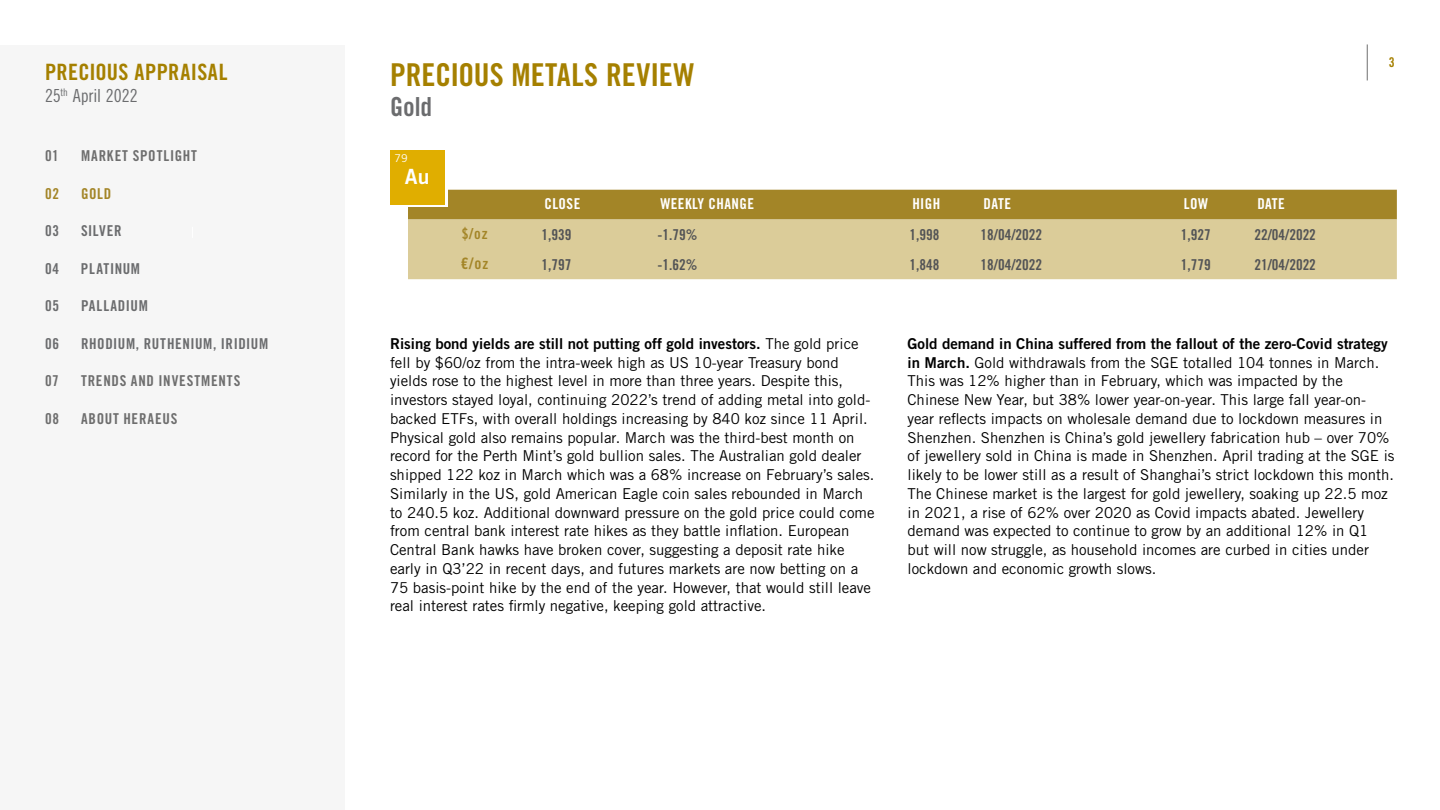
<style>
.page{position:relative;width:1440px;height:810px;background:#fff}
.page>*{position:absolute;margin:0;border:0;box-sizing:border-box;transform-origin:0 0}
.t1{font:31.5px "Trade Gothic LT Std Bd Cn 20";color:#a58000}
.t2{font:26.25px "Trade Gothic LT Std Bd Cn 20";color:#6b6c6e}
.t3{font:22.5px "Trade Gothic LT Std Bd Cn 20";letter-spacing:.015em;color:#a58000}
.t4{font:21px "Trade Gothic LT Std Bd 2";color:#fff}
.t5{font:18px "Trade Gothic LT Std Cn 18";letter-spacing:-.005em;color:#6b6c6e}
.t6{font:15.75px "Trade Gothic LT Std Bd Cn 20";color:#a38527}
.t7{font:15px/18.8px "Trade Gothic LT Std";color:#000}
.t8{font:15px "Trade Gothic LT Std Bd 2";color:#000}
.t9{font:15px "Trade Gothic LT Std Bd Cn 20";color:#535456}
.t10{font:15px "Trade Gothic LT Std Bd Cn 20";letter-spacing:.04em;color:#6b6c6e}
.t11{font:15px "Trade Gothic LT Std Bd Cn 20";letter-spacing:.055em;color:#6e6e6e}
.t12{font:15px "Trade Gothic LT Std Bd Cn 20";letter-spacing:.03em;color:#fff}
.t13{font:15px "Trade Gothic LT Std Bd Cn 20";letter-spacing:.05em;color:#a38527}
.t14{font:13.5px "Trade Gothic LT Std Bd Cn 20";color:#a58000}
.t15{font:10.8px "Trade Gothic LT Std";color:#fff}
.s1{font-size:15px}
.s2{font-family:"Trade Gothic LT Std"}
.s3{font-family:"Trade Gothic LT Std Bd 2"}
</style>
<div class="page">
<hr style="left:1367px;top:44px;width:1px;height:36px;background:#6e6e6e">
<div style="left:408px;top:190px;width:989px;height:30px;background:#a38527"></div>
<div style="left:408px;top:220px;width:989px;height:59px;background:#dbcc99"></div>
<div style="left:0;top:45px;width:345px;height:765px;background:#f6f6f6"></div>
<svg style="left:393px;top:152px;width:54px;height:55px"></svg>
<div style="left:390px;top:150px;width:54px;height:54px;background:#e0ae00"></div>
<h3 class="t3" style="left:45px;top:58px;width:184px">PRECIOUS APPRAISAL</h3>
<p class="t5" style="left:45px;top:85px;width:94px">25<sup>th</sup> April 2022</p>
<p class="t11" style="left:45px;top:147px;width:15px">01</p>
<p class="t11" style="left:81px;top:147px;width:117px">MARKET SPOTLIGHT</p>
<p class="t13" style="left:45px;top:184px;width:16px">02</p>
<p class="t13" style="left:81px;top:184px;width:32px">GOLD</p>
<p class="t10" style="left:45px;top:222px;width:16px">03</p>
<p class="t10" style="left:81px;top:222px;width:42px">SILVER</p>
<p class="t10" style="left:45px;top:259px;width:16px">04</p>
<p class="t10" style="left:81px;top:259px;width:61px">PLATINUM</p>
<p class="t10" style="left:45px;top:297px;width:16px">05</p>
<p class="t10" style="left:81px;top:297px;width:68px">PALLADIUM</p>
<p class="t10" style="left:45px;top:334px;width:16px">06</p>
<p class="t10" style="left:81px;top:334px;width:189px">RHODIUM, RUTHENIUM, IRIDIUM</p>
<p class="t11" style="left:45px;top:372px;width:15px">07</p>
<p class="t11" style="left:81px;top:372px;width:161px">TRENDS AND INVESTMENTS</p>
<p class="t11" style="left:45px;top:409px;width:16px">08</p>
<p class="t11" style="left:81px;top:409px;width:98px">ABOUT HERAEUS</p>
<h1 class="t1" style="left:390px;top:56px;width:306px">PRECIOUS METALS REVIEW</h1>
<h2 class="t2" style="left:390px;top:91px;width:44px">Gold</h2>
<p class="t15" style="left:395px;top:152px;width:15px">79</p>
<h3 class="t4" style="left:405px;top:164px;width:26px">Au</h3>
<p class="t12" style="left:544px;top:194px;width:37px">CLOSE</p>
<p class="t12" style="left:660px;top:194px;width:95px">WEEKLY CHANGE</p>
<p class="t12" style="left:912px;top:194px;width:30px">HIGH</p>
<p class="t12" style="left:984px;top:194px;width:29px">DATE</p>
<p class="t12" style="left:1184px;top:194px;width:26px">LOW</p>
<p class="t12" style="left:1257px;top:194px;width:29px">DATE</p>
<p class="t13" style="left:462px;top:224px;width:28px">$/oz</p>
<p class="t9" style="left:541px;top:225px;width:31px">1,939</p>
<p class="t9" style="left:657px;top:225px;width:41px">-1.79%</p>
<p class="t9" style="left:909px;top:225px;width:31px">1,998</p>
<p class="t9" style="left:981px;top:225px;width:63px">18/04/2022</p>
<p class="t9" style="left:1181px;top:225px;width:31px">1,927</p>
<p class="t9" style="left:1254px;top:225px;width:63px">22/04/2022</p>
<p class="t6" style="left:461px;top:254px;width:29px">€/o<span class="s1">z</span></p>
<p class="t9" style="left:541px;top:255px;width:31px">1,797</p>
<p class="t9" style="left:657px;top:255px;width:41px">-1.62%</p>
<p class="t9" style="left:909px;top:255px;width:31px">1,848</p>
<p class="t9" style="left:981px;top:255px;width:63px">18/04/2022</p>
<p class="t9" style="left:1181px;top:255px;width:31px">1,779</p>
<p class="t9" style="left:1254px;top:255px;width:63px">21/04/2022</p>
<p class="t14" style="left:1389px;top:54px;width:7px">3</p>
<p class="t8" style="left:390px;top:334px;width:470px">Rising bond yields are still not putting off gold investors. <span class="s2">The gold price</span></p>
<p class="t7" style="left:390px;top:353px;width:486px">fell by $60/oz from the intra-week high as US 10-year Treasury bond yields rose to the highest level in more than three years. Despite this, investors stayed loyal, continuing 2022’s trend of adding metal into gold&shy;backed ETFs, with overall holdings increasing by 840 koz since 11 April.<br>Physical gold also remains popular. March was the third-best month on record for the Perth Mint’s gold bullion sales. The Australian gold dealer shipped 122 koz in March which was a 68% increase on February’s sales.<br>Similarly in the US, gold American Eagle coin sales rebounded in March to 240.5 koz. Additional downward pressure on the gold price could come from central bank interest rate hikes as they battle inflation. European Central Bank hawks have broken cover, suggesting a deposit rate hike early in Q3’22 in recent days, and futures markets are now betting on a 75 basis-point hike by the end of the year. However, that would still leave real interest rates firmly negative, keeping gold attractive.</p>
<p class="t8" style="left:908px;top:334px;width:482px">Gold demand in China suffered from the fallout of the zero-Covid strategy</p>
<p class="t7" style="left:908px;top:353px;width:489px"><span class="s3">in March.</span> Gold withdrawals from the SGE totalled 104 tonnes in March.<br>This was 12% higher than in February, which was impacted by the Chinese New Year, but 38% lower year-on-year. This large fall year-on&shy;year reflects impacts on wholesale demand due to lockdown measures in Shenzhen. Shenzhen is China’s gold jewellery fabrication hub – over 70% of jewellery sold in China is made in Shenzhen. April trading at the SGE is likely to be lower still as a result of Shanghai’s strict lockdown this month.<br>The Chinese market is the largest for gold jewellery, soaking up 22.5 moz in 2021, a rise of 62% over 2020 as Covid impacts abated. Jewellery demand was expected to continue to grow by an additional 12% in Q1<br>but will now struggle, as household incomes are curbed in cities under lockdown and economic growth slows.</p>
</div>
